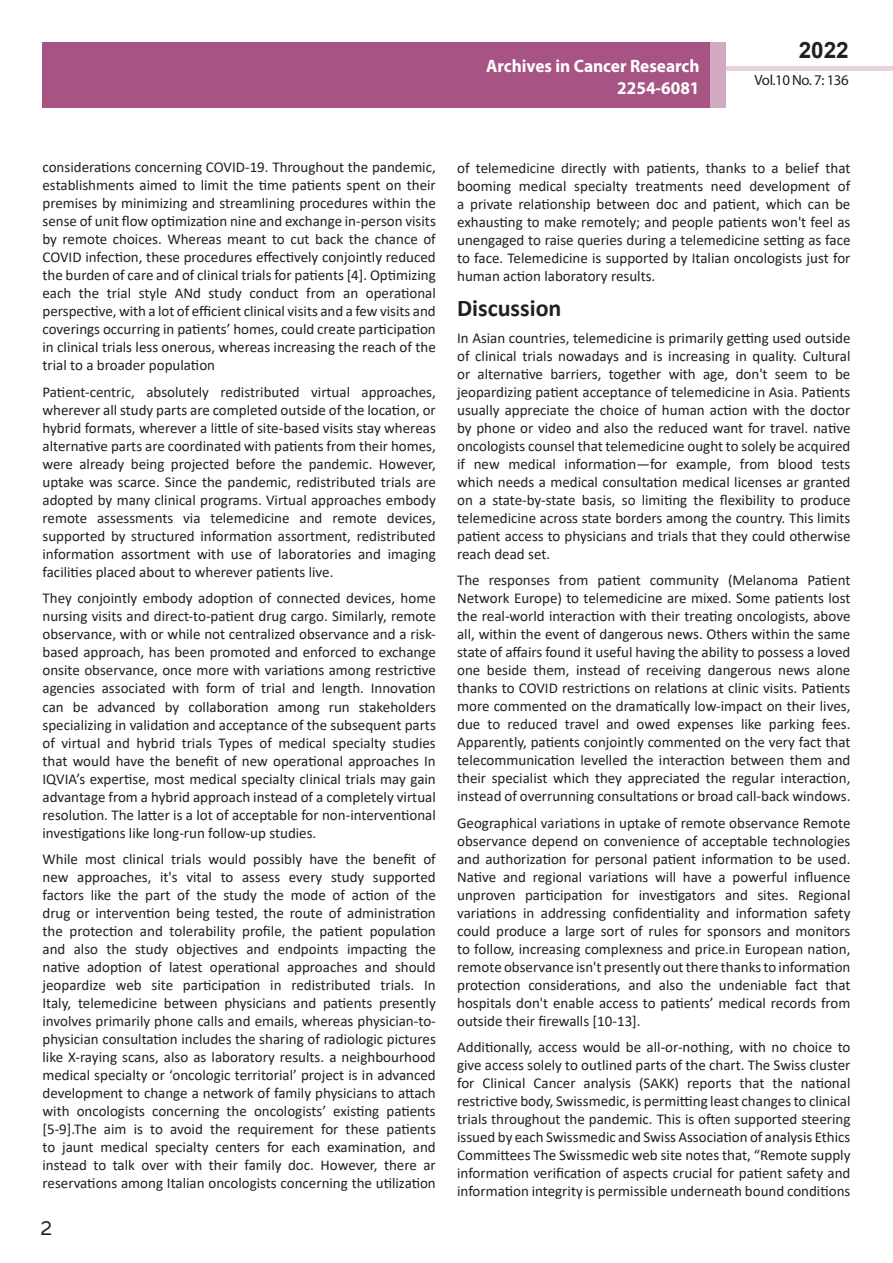
<style>
.page{position:relative;width:893px;height:1263px;background:#fff}
.page>*{position:absolute;margin:0;border:0;box-sizing:border-box;transform-origin:0 0}
.t1{font:25.5px "Tunga";color:#231f20}
.side-heading{font:700 24px "Calibri";color:#231f20}
.t2{font:700 22.5px "Arial";color:#231f20}
.t3{font:700 18px/21.6px "Myriad Pro";color:#fff;text-align:right;scale:.96 1}
.body_text{font:15px/18px "Calibri";color:#231f20;text-align:justify}
.t4{font:14.85px "Myriad Pro";letter-spacing:-.03em;color:#231f20}
</style>
<div class="page">
<div style="left:722px;top:66px;width:171px;height:5px;background:#e7d2de"></div>
<div style="left:43px;top:42px;width:682px;height:66px;background:#a75484"></div>
<div style="left:710px;top:42px;width:15px;height:66px;background:#d1a9c1"></div>
<p class="t3" style="left:486px;top:55px;width:224px">Archives in Cancer Research<br>2254-6081</p>
<h3 class="t2" style="left:799px;top:35px;width:52px">2022</h3>
<p class="t4" style="left:755px;top:71px;width:96px">Vol.10 No. 7: 136</p>
<p class="body_text" style="left:43px;top:158px;width:395px">considerations concerning COVID-19. Throughout the pandemic, establishments aimed to limit the time patients spent on their premises by minimizing and streamlining procedures within the sense of unit flow optimization nine and exchange in-person visits by remote choices. Whereas meant to cut back the chance of COVID infection, these procedures effectively conjointly reduced the burden of care and of clinical trials for patients [4]. Optimizing each the trial style ANd study conduct from an operational perspective, with a lot of efficient clinical visits and a few visits and coverings occurring in patients’ homes, could create participation in clinical trials less onerous, whereas increasing the reach of the trial to a broader population</p>
<p class="body_text" style="left:43px;top:383px;width:395px">Patient-centric, absolutely redistributed virtual approaches, wherever all study parts are completed outside of the location, or hybrid formats, wherever a little of site-based visits stay whereas alternative parts are coordinated with patients from their homes, were already being projected before the pandemic. However, uptake was scarce. Since the pandemic, redistributed trials are adopted by many clinical programs. Virtual approaches embody remote assessments via telemedicine and remote devices, supported by structured information assortment, redistributed information assortment with use of laboratories and imaging facilities placed about to wherever patients live.</p>
<p class="body_text" style="left:43px;top:589px;width:395px">They conjointly embody adoption of connected devices, home nursing visits and direct-to-patient drug cargo. Similarly, remote observance, with or while not centralized observance and a risk&shy;based approach, has been promoted and enforced to exchange onsite observance, once more with variations among restrictive agencies associated with form of trial and length. Innovation can be advanced by collaboration among run stakeholders specializing in validation and acceptance of the subsequent parts of virtual and hybrid trials Types of medical specialty studies that would have the benefit of new operational approaches In IQVIA’s expertise, most medical specialty clinical trials may gain advantage from a hybrid approach instead of a completely virtual resolution. The latter is a lot of acceptable for non-interventional investigations like long-run follow-up studies.</p>
<p class="body_text" style="left:43px;top:850px;width:395px">While most clinical trials would possibly have the benefit of new approaches, it's vital to assess every study supported factors like the part of the study the mode of action of the drug or intervention being tested, the route of administration the protection and tolerability profile, the patient population and also the study objectives and endpoints impacting the native adoption of latest operational approaches and should jeopardize web site participation in redistributed trials. In Italy, telemedicine between physicians and patients presently involves primarily phone calls and emails, whereas physician-to&shy;physician consultation includes the sharing of radiologic pictures like X-raying scans, also as laboratory results. a neighbourhood medical specialty or ‘oncologic territorial’ project is in advanced development to change a network of family physicians to attach with oncologists concerning the oncologists’ existing patients [5-9].The aim is to avoid the requirement for these patients to jaunt medical specialty centers for each examination, and instead to talk over with their family doc. However, there ar reservations among Italian oncologists concerning the utilization</p>
<h1 class="t1" style="left:41px;top:1211px;width:13px">2</h1>
<p class="body_text" style="left:457px;top:159px;width:395px">of telemedicine directly with patients, thanks to a belief that booming medical specialty treatments need development of a private relationship between doc and patient, which can be exhausting to make remotely; and people patients won't feel as unengaged to raise queries during a telemedicine setting as face to face. Telemedicine is supported by Italian oncologists just for human action laboratory results.</p>
<p class="side-heading" style="left:457px;top:291px;width:106px">Discussion</p>
<p class="body_text" style="left:457px;top:328px;width:395px">In Asian countries, telemedicine is primarily getting used outside of clinical trials nowadays and is increasing in quality. Cultural or alternative barriers, together with age, don't seem to be jeopardizing patient acceptance of telemedicine in Asia. Patients usually appreciate the choice of human action with the doctor by phone or video and also the reduced want for travel. native oncologists counsel that telemedicine ought to solely be acquired if new medical information—for example, from blood tests which needs a medical consultation medical licenses ar granted on a state-by-state basis, so limiting the flexibility to produce telemedicine across state borders among the country. This limits patient access to physicians and trials that they could otherwise reach dead set.</p>
<p class="body_text" style="left:457px;top:571px;width:395px">The responses from patient community (Melanoma Patient Network Europe) to telemedicine are mixed. Some patients lost the real-world interaction with their treating oncologists, above all, within the event of dangerous news. Others within the same state of affairs found it useful having the ability to possess a loved one beside them, instead of receiving dangerous news alone thanks to COVID restrictions on relations at clinic visits. Patients more commented on the dramatically low-impact on their lives, due to reduced travel and owed expenses like parking fees.<br>Apparently, patients conjointly commented on the very fact that telecommunication levelled the interaction between them and their specialist which they appreciated the regular interaction, instead of overrunning consultations or broad call-back windows.</p>
<p class="body_text" style="left:457px;top:813px;width:395px">Geographical variations in uptake of remote observance Remote observance depend on convenience of acceptable technologies and authorization for personal patient information to be used.<br>Native and regional variations will have a powerful influence unproven participation for investigators and sites. Regional variations in addressing confidentiality and information safety could produce a large sort of rules for sponsors and monitors to follow, increasing complexness and price.in European nation, remote observance isn't presently out there thanks to information protection considerations, and also the undeniable fact that hospitals don't enable access to patients’ medical records from outside their firewalls [10-13].</p>
<p class="body_text" style="left:457px;top:1038px;width:395px">Additionally, access would be all-or-nothing, with no choice to give access solely to outlined parts of the chart. The Swiss cluster for Clinical Cancer analysis (SAKK) reports that the national restrictive body, Swissmedic, is permitting least changes to clinical trials throughout the pandemic. This is often supported steering issued by each Swissmedic and Swiss Association of analysis Ethics Committees The Swissmedic web site notes that, “Remote supply information verification of aspects crucial for patient safety and information integrity is permissible underneath bound conditions</p>
</div>
